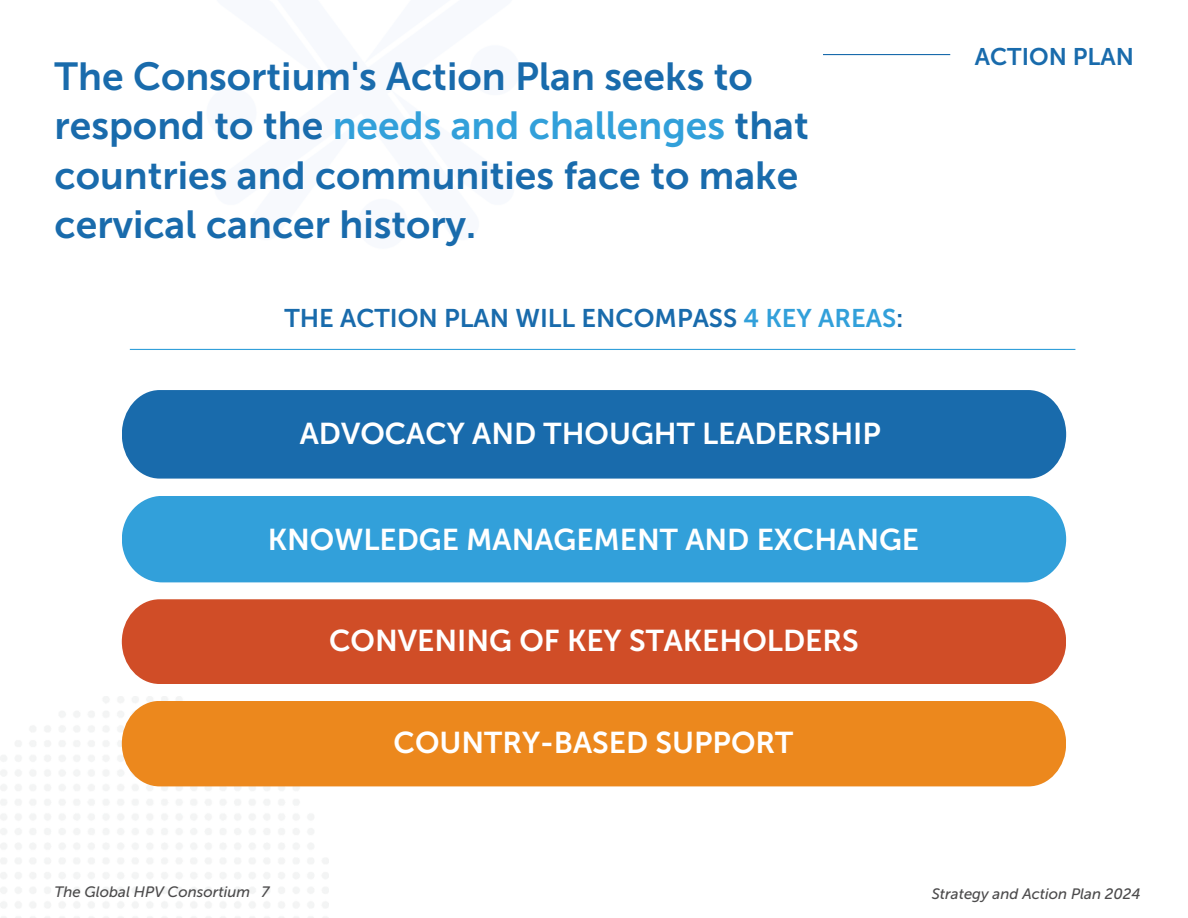
<style>
.page{position:relative;width:1188px;height:918px;background:#fff}
.page>*{position:absolute;margin:0;border:0;box-sizing:border-box;transform-origin:0 0}
.t1{font:39px/49.5px "Museo Sans 700";color:#196bac}
.t2{font:30px "Museo Sans 700";color:#fff}
.t3{font:25.5px "Museo Sans 700";color:#196bac}
.t4{font:24px "Museo Sans 700";color:#196bac}
.t5{font:italic 15px "Museo Sans 500";color:#4c4b4c}
.s1{color:#32a0da}
</style>
<div class="page">
<hr style="left:130px;top:349px;width:945px;height:1px;background:#32a0da">
<div style="left:122px;top:390px;width:944px;height:89px;background:#196bac"></div>
<div style="left:122px;top:496px;width:944px;height:86px;background:#32a0da;border-radius:42px"></div>
<div style="left:122px;top:599px;width:944px;height:85px;background:#d04d27"></div>
<div style="left:122px;top:701px;width:944px;height:85px;background:#ec881d"></div>
<hr style="left:823px;top:54px;width:127px;height:1px;background:#196bac">
<h3 class="t1" style="left:55px;top:52px;width:756px">The Consortium's Action Plan seeks to respond to the <span class="s1">needs and challenges</span> that countries and communities face to make cervical cancer history.</h3>
<h3 class="t3" style="left:284px;top:303px;width:621px">THE ACTION PLAN WILL ENCOMPASS <span class="s1">4 KEY AREAS</span>:</h3>
<h2 class="t2" style="left:300px;top:416px;width:583px">ADVOCACY AND THOUGHT LEADERSHIP</h2>
<h2 class="t2" style="left:268px;top:521px;width:653px">KNOWLEDGE MANAGEMENT AND EXCHANGE</h2>
<h2 class="t2" style="left:329px;top:623px;width:531px">CONVENING OF KEY STAKEHOLDERS</h2>
<p class="t2" style="left:394px;top:725px;width:401px">COUNTRY-BASED SUPPORT</p>
<p class="t4" style="left:975px;top:42px;width:161px">ACTION PLAN</p>
<p class="t5" style="left:55px;top:883px;width:216px">The Global HPV Consortium 7</p>
<h1 class="t5" style="left:932px;top:884px;width:210px">Strategy and Action Plan 2024</h1>
</div>
